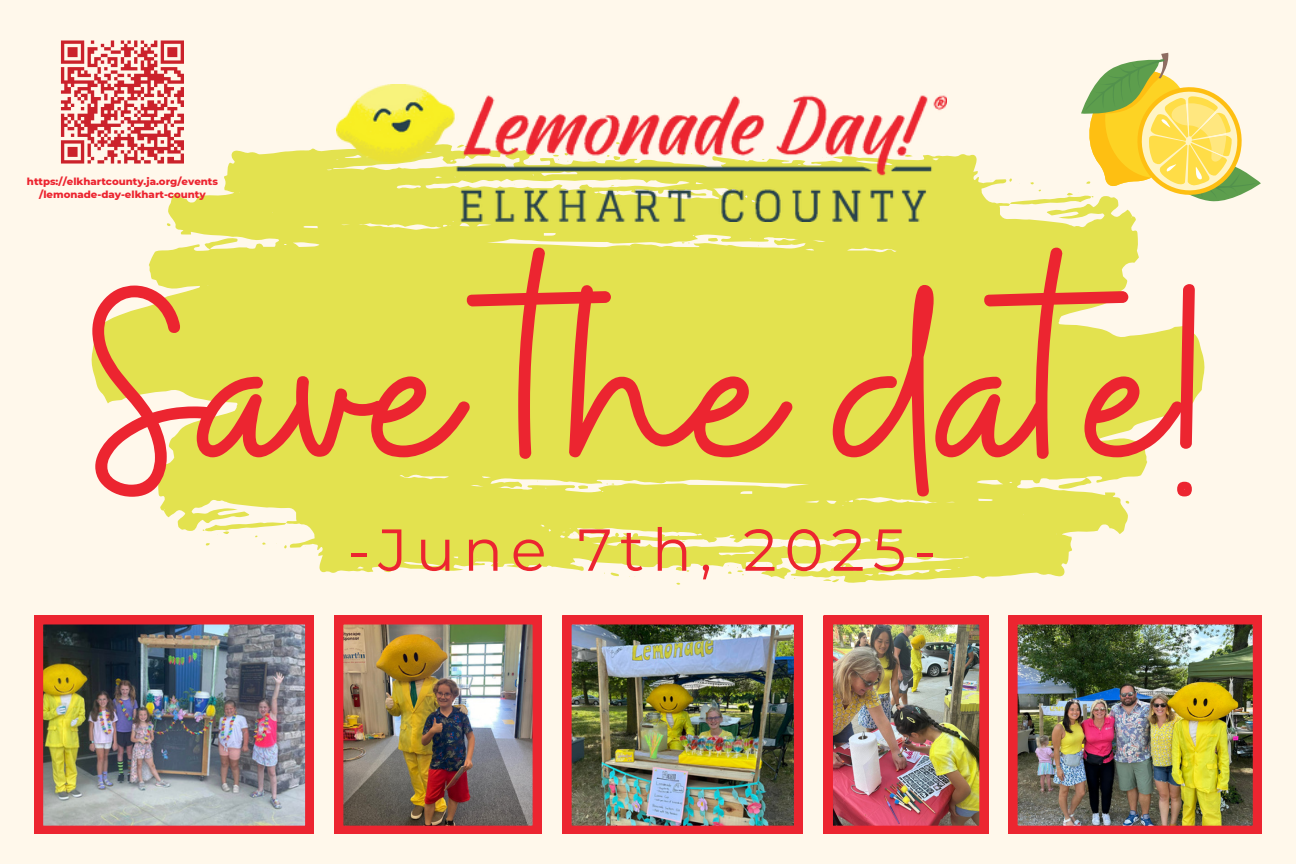
<style>
.page{position:relative;width:1296px;height:864px;background:#fff8eb}
.page>*{position:absolute;margin:0;border:0;box-sizing:border-box;transform-origin:0 0}
.t1{font:294px "Buffalo";color:#ec2530}
.t2{font:59.1px "Montserrat";letter-spacing:.13em;color:#ec2530}
.t3{font:800 10.2px/13.5px "Montserrat";color:#ec2530;text-align:center}
</style>
<div class="page">
<svg style="left:91px;top:148px;width:1114px;height:437px;fill:#e3e24f"></svg>
<svg style="left:1081px;top:53px;width:180px;height:148px"></svg>
<img style="left:337px;top:84px;width:610px;height:137px">
<img style="left:34px;top:615px;width:279px;height:219px">
<img style="left:334px;top:615px;width:207px;height:219px">
<img style="left:563px;top:615px;width:240px;height:219px">
<img style="left:824px;top:615px;width:164px;height:219px">
<img style="left:1009px;top:615px;width:253px;height:219px">
<div style="left:54px;top:34px;width:137px;height:136px;background:#fff8eb"></div>
<svg style="left:60px;top:40px;width:124px;height:124px"></svg>
<p class="t3" style="left:27px;top:174px;width:193px">https://elkhartcounty.ja.org/events /lemonade-day-elkhart-county</p>
<p class="t1" style="left:92px;top:202px;width:1113px">Save the date!</p>
<p class="t2" style="left:348px;top:514px;width:590px">-June 7th, 2025-</p>
</div>
